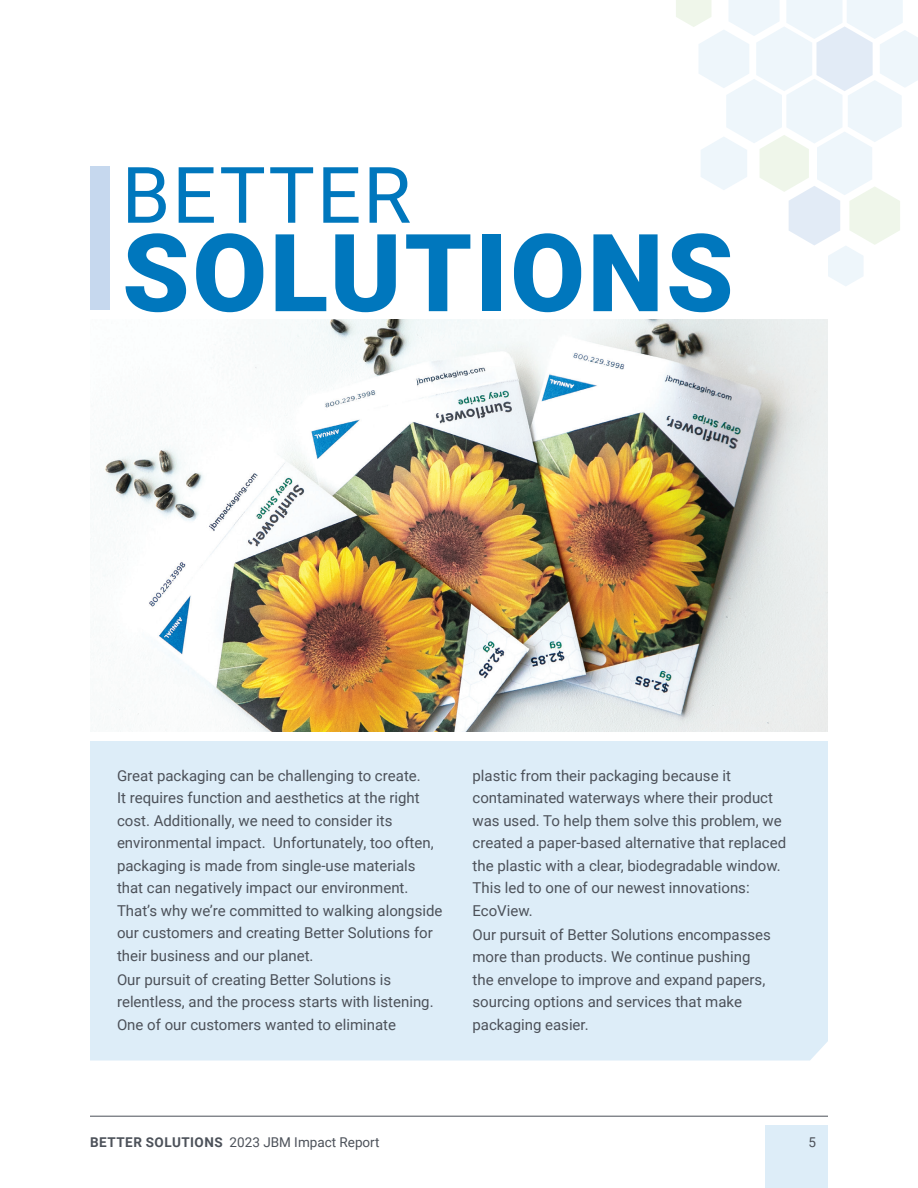
<style>
.page{position:relative;width:918px;height:1188px;background:#fff}
.page>*{position:absolute;margin:0;border:0;box-sizing:border-box;transform-origin:0 0}
.t1{font:900 108px "Roboto";letter-spacing:.025em;color:#0077bd}
.t2{font:78px "Roboto";letter-spacing:.025em;color:#0077bd}
.t3{font:15px/22.5px "Roboto";color:#4c5159}
.t4{font:13.5px "Roboto";color:#4c5159}
.s1{font-weight:700}
</style>
<div class="page">
<hr style="left:90px;top:1116px;width:738px;height:1px;background:#4c5159">
<div style="left:765px;top:1125px;width:63px;height:63px;background:#ddedf8"></div>
<svg style="left:676px;top:0;width:242px;height:286px"></svg>
<div style="left:90px;top:741px;width:738px;height:319px;background:#ddedf8"></div>
<img style="left:100px;top:320px;width:728px;height:412px">
<div style="left:90px;top:166px;width:20px;height:144px;background:#c6d8ee"></div>
<h2 class="t2" style="left:122px;top:140px;width:291px">BETTER</h2>
<h1 class="t1" style="left:122px;top:197px;width:613px">SOLUTIONS</h1>
<p class="t3" style="left:117px;top:764px;width:327px">Great packaging can be challenging to create.<br>It requires function and aesthetics at the right cost. Additionally, we need to consider its environmental impact. Unfortunately, too often, packaging is made from single-use materials that can negatively impact our environment.<br>That’s why we’re committed to walking alongside our customers and creating Better Solutions for their business and our planet.</p>
<p class="t3" style="left:117px;top:968px;width:318px">Our pursuit of creating Better Solutions is relentless, and the process starts with listening.<br>One of our customers wanted to eliminate</p>
<p class="t3" style="left:472px;top:764px;width:315px">plastic from their packaging because it contaminated waterways where their product was used. To help them solve this problem, we created a paper-based alternative that replaced the plastic with a clear, biodegradable window.<br>This led to one of our newest innovations:<br>EcoView.</p>
<p class="t3" style="left:472px;top:923px;width:300px">Our pursuit of Better Solutions encompasses more than products. We continue pushing the envelope to improve and expand papers, sourcing options and services that make packaging easier.</p>
<p class="t4" style="left:90px;top:1132px;width:291px"><span class="s1">BETTER SOLUTIONS</span> 2023 JBM Impact Report</p>
<p class="t4" style="left:808px;top:1132px;width:9px">5</p>
</div>
